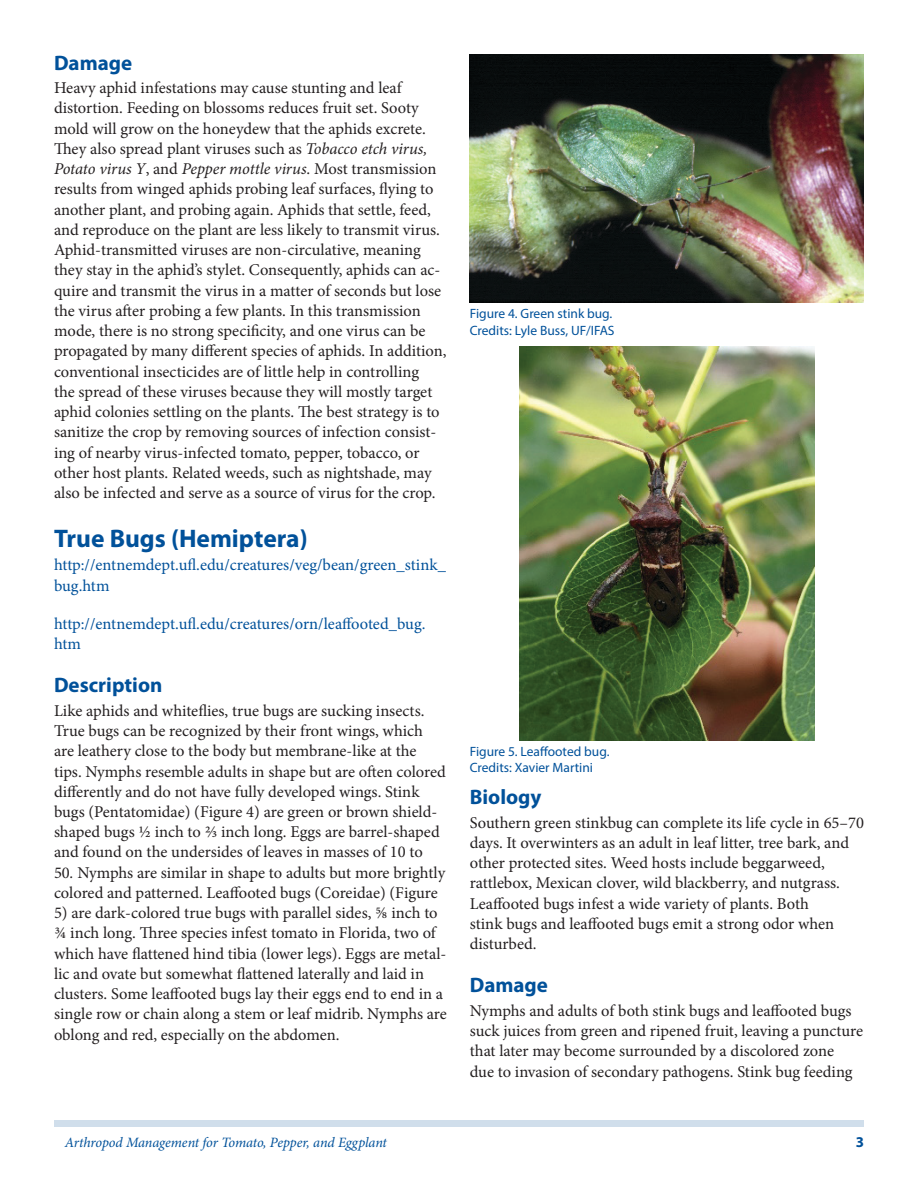
<style>
.page{position:relative;width:918px;height:1188px;background:#fff}
.page>*{position:absolute;margin:0;border:0;box-sizing:border-box;transform-origin:0 0}
.SectionHeading0{font:700 25.5px "Myriad Pro";color:#01519a}
.SectionHeading1{font:700 21px "Myriad Pro";color:#01519a}
.Paragraph{font:16.5px/20.2px "Minion Pro";color:#231f20}
.Paragraph-2{font:16.5px/20.2px "Minion Pro";color:#01519a}
.t1{font:700 15px "Myriad Pro";color:#01519a}
.RunningTitleItalics{font:italic 14.25px "Minion Pro";letter-spacing:-.01em;color:#01519a}
.t2{font:13.5px/16.5px "Myriad Pro";color:#01519a}
.s1{font-style:italic}
</style>
<div class="page">
<div style="left:54px;top:1120px;width:810px;height:7px;background:#d0deeb"></div>
<img style="left:470px;top:54px;width:394px;height:249px">
<img style="left:519px;top:346px;width:296px;height:394px">
<p class="SectionHeading1" style="left:54px;top:49px;width:80px">Damage</p>
<p class="Paragraph" style="left:54px;top:78px;width:394px">Heavy aphid infestations may cause stunting and leaf distortion. Feeding on blossoms reduces fruit set. Sooty mold will grow on the honeydew that the aphids excrete.<br>They also spread plant viruses such as <span class="s1">Tobacco etch virus, Potato virus Y</span>, and <span class="s1">Pepper mottle virus</span>. Most transmission results from winged aphids probing leaf surfaces, flying to another plant, and probing again. Aphids that settle, feed, and reproduce on the plant are less likely to transmit virus.<br>Aphid-transmitted viruses are non-circulative, meaning they stay in the aphid’s stylet. Consequently, aphids can ac&shy;quire and transmit the virus in a matter of seconds but lose the virus after probing a few plants. In this transmission mode, there is no strong specificity, and one virus can be propagated by many different species of aphids. In addition, conventional insecticides are of little help in controlling<br>the spread of these viruses because they will mostly target aphid colonies settling on the plants. The best strategy is to sanitize the crop by removing sources of infection consist&shy;ing of nearby virus-infected tomato, pepper, tobacco, or other host plants. Related weeds, such as nightshade, may also be infected and serve as a source of virus for the crop.</p>
<p class="SectionHeading0" style="left:54px;top:522px;width:255px">True Bugs (Hemiptera)</p>
<p class="Paragraph-2" style="left:54px;top:555px;width:393px">http://entnemdept.ufl.edu/creatures/veg/bean/green_stink_ bug.htm</p>
<p class="Paragraph-2" style="left:54px;top:614px;width:373px">http://entnemdept.ufl.edu/creatures/orn/leaffooted_bug. htm</p>
<p class="SectionHeading1" style="left:54px;top:672px;width:110px">Description</p>
<p class="Paragraph" style="left:54px;top:700px;width:393px">Like aphids and whiteflies, true bugs are sucking insects.<br>True bugs can be recognized by their front wings, which are leathery close to the body but membrane-like at the tips. Nymphs resemble adults in shape but are often colored differently and do not have fully developed wings. Stink bugs (Pentatomidae) (Figure 4) are green or brown shield&shy;shaped bugs ½ inch to 2/3 inch long. Eggs are barrel-shaped and found on the undersides of leaves in masses of 10 to</p>
<p class="Paragraph" style="left:54px;top:862px;width:393px">50<span class="s1">.</span> Nymphs are similar in shape to adults but more brightly colored and patterned. Leaffooted bugs (Coreidae) (Figure</p>
<p class="Paragraph" style="left:54px;top:903px;width:394px">5) are dark-colored true bugs with parallel sides, 5/8 inch to ¾ inch long. Three species infest tomato in Florida, two of which have flattened hind tibia (lower legs). Eggs are metal&shy;lic and ovate but somewhat flattened laterally and laid in clusters. Some leaffooted bugs lay their eggs end to end in a single row or chain along a stem or leaf midrib. Nymphs are oblong and red, especially on the abdomen.</p>
<p class="t2" style="left:470px;top:305px;width:146px">Figure 4. Green stink bug.<br>Credits: Lyle Buss, UF/IFAS</p>
<p class="t2" style="left:470px;top:743px;width:141px">Figure 5. Leaffooted bug.<br>Credits: Xavier Martini</p>
<p class="SectionHeading1" style="left:470px;top:783px;width:73px">Biology</p>
<p class="Paragraph" style="left:470px;top:812px;width:396px">Southern green stinkbug can complete its life cycle in 65–70 days. It overwinters as an adult in leaf litter, tree bark, and other protected sites. Weed hosts include beggarweed, rattlebox, Mexican clover, wild blackberry, and nutgrass.<br>Leaffooted bugs infest a wide variety of plants. Both<br>stink bugs and leaffooted bugs emit a strong odor when disturbed.</p>
<p class="SectionHeading1" style="left:470px;top:972px;width:80px">Damage</p>
<p class="Paragraph" style="left:470px;top:1001px;width:395px">Nymphs and adults of both stink bugs and leaffooted bugs suck juices from green and ripened fruit, leaving a puncture that later may become surrounded by a discolored zone<br>due to invasion of secondary pathogens. Stink bug feeding</p>
<p class="RunningTitleItalics" style="left:65px;top:1133px;width:324px">Arthropod Management for Tomato, Pepper, and Eggplant</p>
<p class="t1" style="left:856px;top:1133px;width:10px">3</p>
</div>
